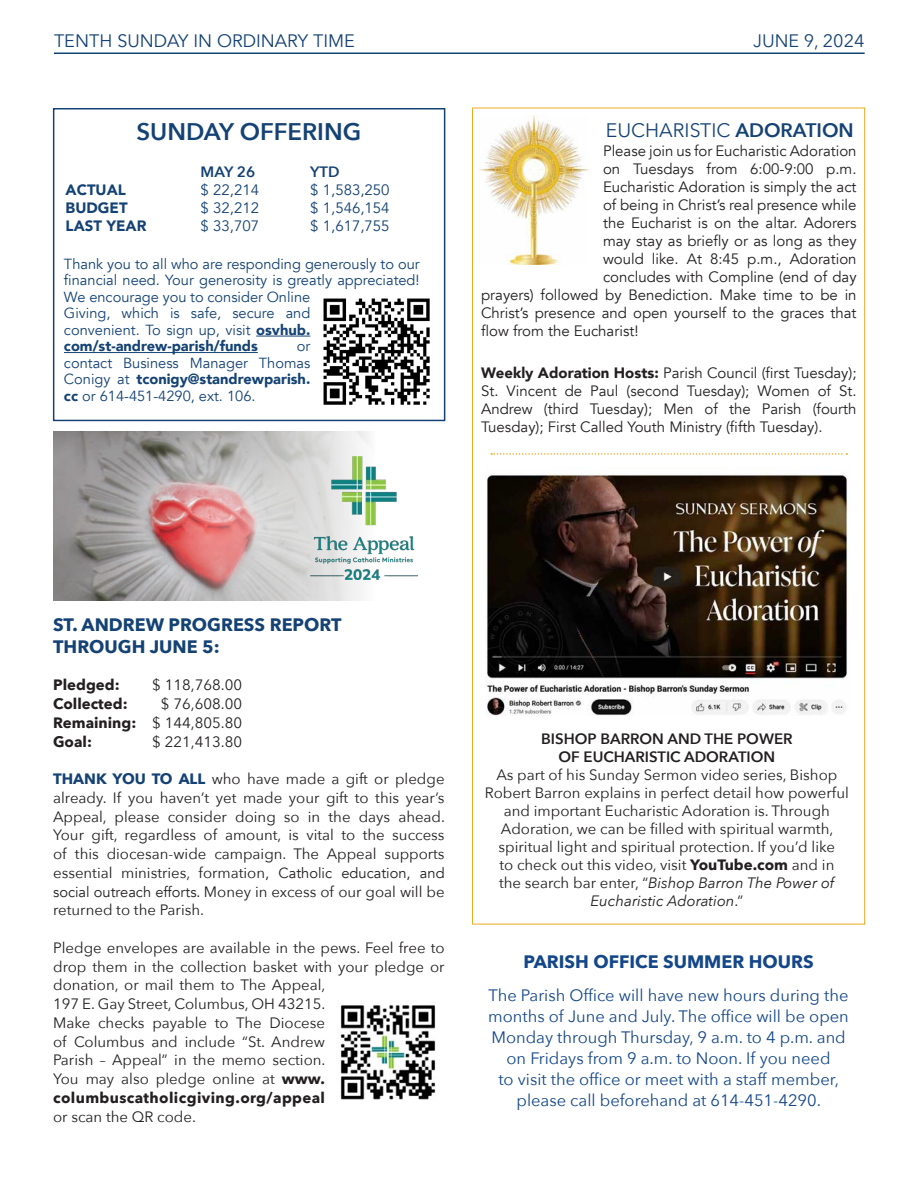
<style>
.page{position:relative;width:918px;height:1188px;background:#fff}
.page>*{position:absolute;margin:0;border:0;box-sizing:border-box;transform-origin:0 0}
.t1{font:600 24px "Avenir Next";color:#144274}
.t2{font:19.5px "Avenir Next";color:#144274}
.t3{font:700 18px "Avenir Next";color:#144274}
.t4{font:18px "Avenir";color:#144274}
.t5{font:700 18px "Avenir Next";color:#144789}
.t6{font:18px "Avenir Next";color:#144274}
.t7{font:16.5px/21px "Avenir Next";color:#144789;text-align:center}
.t8{font:15px/18.8px "Avenir Next";color:#231f20;text-align:justify}
.Paragraph{font:15px/18px "Avenir";color:#231f20;text-align:justify}
.t9{font:15px "Avenir";color:#144274}
.t10{font:600 15px "Avenir Next";color:#231f20}
.t11{font:700 15px "Avenir Next";color:#231f20}
.t12{font:900 15px "Avenir";color:#144274}
.t13{font:600 15px "Avenir Next";color:#144274}
.t14{font:14.7px/16.5px "Avenir";color:#144274}
.s1{font-weight:900}
.s2{font-weight:600}
.s3{font-weight:700}
.s4{font-weight:700;color:#144274}
.s5{font-family:"Avenir";font-size:14.7px}
.s6{font-style:italic}
</style>
<div class="page">
<hr style="left:54px;top:52px;width:811px;height:2px;background:#144274">
<img style="left:323px;top:298px;width:107px;height:107px">
<hr style="left:256px;top:336px;width:54px;height:1px;background:#144274">
<hr style="left:64px;top:352px;width:194px;height:1px;background:#144274">
<div style="left:53px;top:108px;width:392px;height:313px;border:2px solid #144274"></div>
<img style="left:480px;top:116px;width:108px;height:149px">
<img style="left:339px;top:1005px;width:97px;height:95px">
<img style="left:53px;top:431px;width:365px;height:170px">
<img style="left:311px;top:456px;width:106px;height:123px">
<img style="left:486px;top:473px;width:362px;height:243px">
<svg style="left:491px;top:453px;width:357px;height:2px"></svg>
<p class="t4" style="left:54px;top:30px;width:302px">TENTH SUNDAY IN ORDINARY TIME</p>
<p class="t6" style="left:753px;top:25px;width:113px">JUNE 9, 2024</p>
<p class="t1" style="left:136px;top:111px;width:226px">SUNDAY OFFERING</p>
<p class="t13" style="left:201px;top:159px;width:56px">MAY 26</p>
<p class="t13" style="left:310px;top:159px;width:31px">YTD</p>
<p class="t12" style="left:66px;top:177px;width:62px">ACTUAL</p>
<p class="t9" style="left:201px;top:181px;width:60px">$ 22,214</p>
<p class="t9" style="left:310px;top:181px;width:81px">$ 1,583,250</p>
<p class="t12" style="left:66px;top:195px;width:63px">BUDGET</p>
<p class="t9" style="left:201px;top:199px;width:60px">$ 32,212</p>
<p class="t9" style="left:310px;top:199px;width:81px">$ 1,546,154</p>
<p class="t12" style="left:66px;top:213px;width:82px">LAST YEAR</p>
<p class="t9" style="left:201px;top:217px;width:60px">$ 33,707</p>
<p class="t9" style="left:310px;top:217px;width:81px">$ 1,617,755</p>
<p class="t14" style="left:64px;top:256px;width:357px">Thank you to all who are responding generously to our financial need. Your generosity is greatly appreciated!<br>We encourage you to consider Online<br>Giving, which is safe, secure and<br>convenient. To sign up, visit <span class="s1">osvhub. com/st-andrew-parish/funds</span></p>
<p class="t14" style="left:64px;top:338px;width:248px;text-align:justify;text-indent:233px">or contact Business Manager Thomas Conigy at <span class="s1">tconigy@standrewparish. cc</span> or 614-451-4290, ext. 106.</p>
<p class="t2" style="left:606px;top:114px;width:249px">EUCHARISTIC <span class="s2">ADORATION</span></p>
<p class="Paragraph" style="left:603px;top:142px;width:255px">Please join us for Eucharistic Adoration</p>
<p class="Paragraph" style="left:603px;top:160px;width:255px">on Tuesdays from 6:00-9:00 p.m.</p>
<p class="Paragraph" style="left:603px;top:178px;width:255px">Eucharistic Adoration is simply the act</p>
<p class="Paragraph" style="left:603px;top:196px;width:255px">of being in Christ’s real presence while</p>
<p class="Paragraph" style="left:603px;top:214px;width:255px">the Eucharist is on the altar. Adorers</p>
<p class="Paragraph" style="left:603px;top:232px;width:255px">may stay as briefly or as long as they</p>
<p class="Paragraph" style="left:603px;top:250px;width:255px">would like. At 8:45 p.m., Adoration</p>
<p class="Paragraph" style="left:603px;top:268px;width:255px">concludes with Compline (end of day</p>
<p class="Paragraph" style="left:481px;top:286px;width:377px">prayers) followed by Benediction. Make time to be in</p>
<p class="Paragraph" style="left:481px;top:304px;width:377px">Christ’s presence and open yourself to the graces that</p>
<p class="Paragraph" style="left:481px;top:322px;width:159px">flow from the Eucharist!</p>
<p class="Paragraph" style="left:481px;top:364px;width:377px"><span class="s1">Weekly Adoration Hosts:</span> Parish Council (first Tuesday); St. Vincent de Paul (second Tuesday); Women of St.<br>Andrew (third Tuesday); Men of the Parish (fourth Tuesday); First Called Youth Ministry (fifth Tuesday).</p>
<p class="t3" style="left:53px;top:609px;width:290px">ST. ANDREW PROGRESS REPORT</p>
<p class="t3" style="left:53px;top:631px;width:168px">THROUGH JUNE 5:</p>
<p class="t11" style="left:53px;top:672px;width:68px">Pledged:</p>
<p class="t8" style="left:152px;top:675px;width:91px">$ 118,768.00</p>
<p class="t11" style="left:53px;top:691px;width:76px">Collected:</p>
<p class="t8" style="left:161px;top:694px;width:83px">$ 76,608.00</p>
<p class="t8" style="left:53px;top:713px;width:190px"><span class="s3">Remaining:</span> $ 144,805.80</p>
<p class="t11" style="left:53px;top:728px;width:40px">Goal:</p>
<p class="t8" style="left:152px;top:731px;width:91px">$ 221,413.80</p>
<p class="t8" style="left:53px;top:769px;width:393px"><span class="s4">THANK YOU TO ALL</span> who have made a gift or pledge already. If you haven’t yet made your gift to this year’s Appeal, please consider doing so in the days ahead.<br>Your gift, regardless of amount, is vital to the success of this diocesan-wide campaign. The Appeal supports essential ministries, formation<span class="s5">, Catholic education, and social outreach efforts</span>. Money in excess of our goal will be returned to the Parish.</p>
<p class="t8" style="left:53px;top:938px;width:393px;text-align:left">Pledge envelopes are available in the pews. Feel free to drop them in the collection basket with your pledge or donation, or mail them to The Appeal,<br>197 E. Gay Street, Columbus, OH 43215.<br>Make checks payable to The Diocese<br>of Columbus and include “St. Andrew<br>Parish – Appeal” in the memo section.<br>You may also pledge online at <span class="s3">www. columbuscatholicgiving.org/appeal<br></span>or scan the QR code.</p>
<p class="t10" style="left:541px;top:726px;width:253px">BISHOP BARRON AND THE POWER</p>
<p class="t10" style="left:558px;top:744px;width:218px">OF EUCHARISTIC ADORATION</p>
<p class="t8" style="left:485px;top:765px;width:366px;line-height:18px;text-align:center">As part of his Sunday Sermon video series, Bishop Robert Barron explains in perfect detail how powerful and important Eucharistic Adoration is. Through Adoration, we can be filled with spiritual warmth, spiritual light and spiritual protection. If you’d like<br>to check out this video, visit <span class="s3">YouTube.com</span> and in<br>the search bar enter, “<span class="s6">Bishop Barron The Power of Eucharistic Adoration</span>.”</p>
<p class="t5" style="left:523px;top:947px;width:292px">PARISH OFFICE SUMMER HOURS</p>
<p class="t7" style="left:488px;top:984px;width:362px">The Parish Office will have new hours during the months of June and July. The office will be open Monday through Thursday, 9 a.m. to 4 p.m. and on Fridays from 9 a.m. to Noon. If you need<br>to visit the office or meet with a staff member, please call beforehand at 614-451-4290.</p>
</div>
